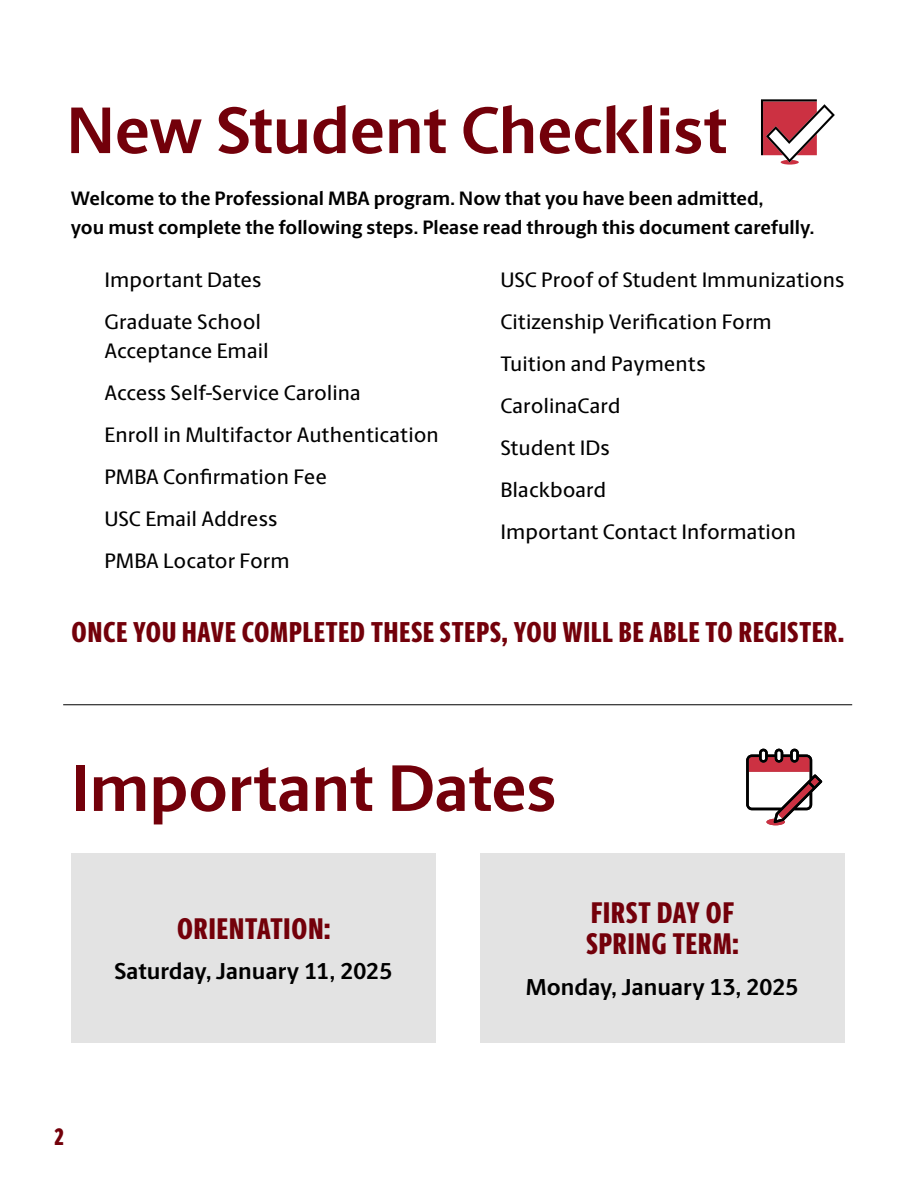
<style>
.page{position:relative;width:918px;height:1188px;background:#fff}
.page>*{position:absolute;margin:0;border:0;box-sizing:border-box;transform-origin:0 0}
.t1{font:700 66px "Berlingske Sans";letter-spacing:-.01em;color:#73000a}
.t2{font:800 30px/31.3px "Berlingske Sans X Cn";letter-spacing:.03em;color:#73000a}
.t3{font:800 28.8px "Berlingske Sans X Cn";letter-spacing:.03em;color:#73000a}
.t4{font:800 24px "Berlingske Sans X Cn";color:#73000a}
.t5{font:700 23.1px "Berlingske Sans";color:#000}
.Square_Bullets{font:500 21px/28.5px "Berlingske Sans";color:#000}
.t6{font:700 19.5px/28.5px "Berlingske Sans";color:#000}
</style>
<div class="page">
<svg style="left:761px;top:99px;width:74px;height:66px"></svg>
<svg style="left:746px;top:749px;width:76px;height:76px"></svg>
<div style="left:71px;top:853px;width:364px;height:189px;background:#e3e3e3"></div>
<div style="left:480px;top:853px;width:365px;height:189px;background:#e3e3e3"></div>
<hr style="left:63px;top:704px;width:789px;height:1px;background:#000">
<p class="t1" style="left:66px;top:81px;width:663px">New Student Checklist</p>
<p class="t6" style="left:71px;top:184px;width:745px">Welcome to the Professional MBA program. Now that you have been admitted,<br>you must complete the following steps. Please read through this document carefully.</p>
<p class="Square_Bullets" style="left:105px;top:265px;width:159px">Important Dates</p>
<p class="Square_Bullets" style="left:105px;top:307px;width:166px">Graduate School<br>Acceptance Email</p>
<p class="Square_Bullets" style="left:105px;top:377px;width:258px">Access Self-Service Carolina</p>
<p class="Square_Bullets" style="left:105px;top:419px;width:336px">Enroll in Multifactor Authentication</p>
<p class="Square_Bullets" style="left:105px;top:461px;width:224px">PMBA Confirmation Fee</p>
<p class="Square_Bullets" style="left:105px;top:503px;width:174px">USC Email Address</p>
<p class="Square_Bullets" style="left:105px;top:545px;width:187px">PMBA Locator Form</p>
<p class="Square_Bullets" style="left:500px;top:265px;width:346px">USC Proof of Student Immunizations</p>
<p class="Square_Bullets" style="left:500px;top:307px;width:273px">Citizenship Verification Form</p>
<p class="Square_Bullets" style="left:500px;top:349px;width:207px">Tuition and Payments</p>
<p class="Square_Bullets" style="left:500px;top:391px;width:121px">CarolinaCard</p>
<p class="Square_Bullets" style="left:500px;top:433px;width:111px">Student IDs</p>
<p class="Square_Bullets" style="left:500px;top:475px;width:107px">Blackboard</p>
<p class="Square_Bullets" style="left:500px;top:517px;width:297px">Important Contact Information</p>
<p class="t3" style="left:72px;top:611px;width:774px">ONCE YOU HAVE COMPLETED THESE STEPS, YOU WILL BE ABLE TO REGISTER.</p>
<p class="t1" style="left:71px;top:739px;width:487px">Important Dates</p>
<p class="t2" style="left:177px;top:912px;width:155px">ORIENTATION:</p>
<p class="t5" style="left:114px;top:954px;width:280px">Saturday, January 11, 2025</p>
<p class="t2" style="left:586px;top:897px;width:154px">FIRST DAY OF<br>SPRING TERM:</p>
<p class="t5" style="left:526px;top:970px;width:274px">Monday, January 13, 2025</p>
<p class="t4" style="left:54px;top:1118px;width:11px">2</p>
</div>
